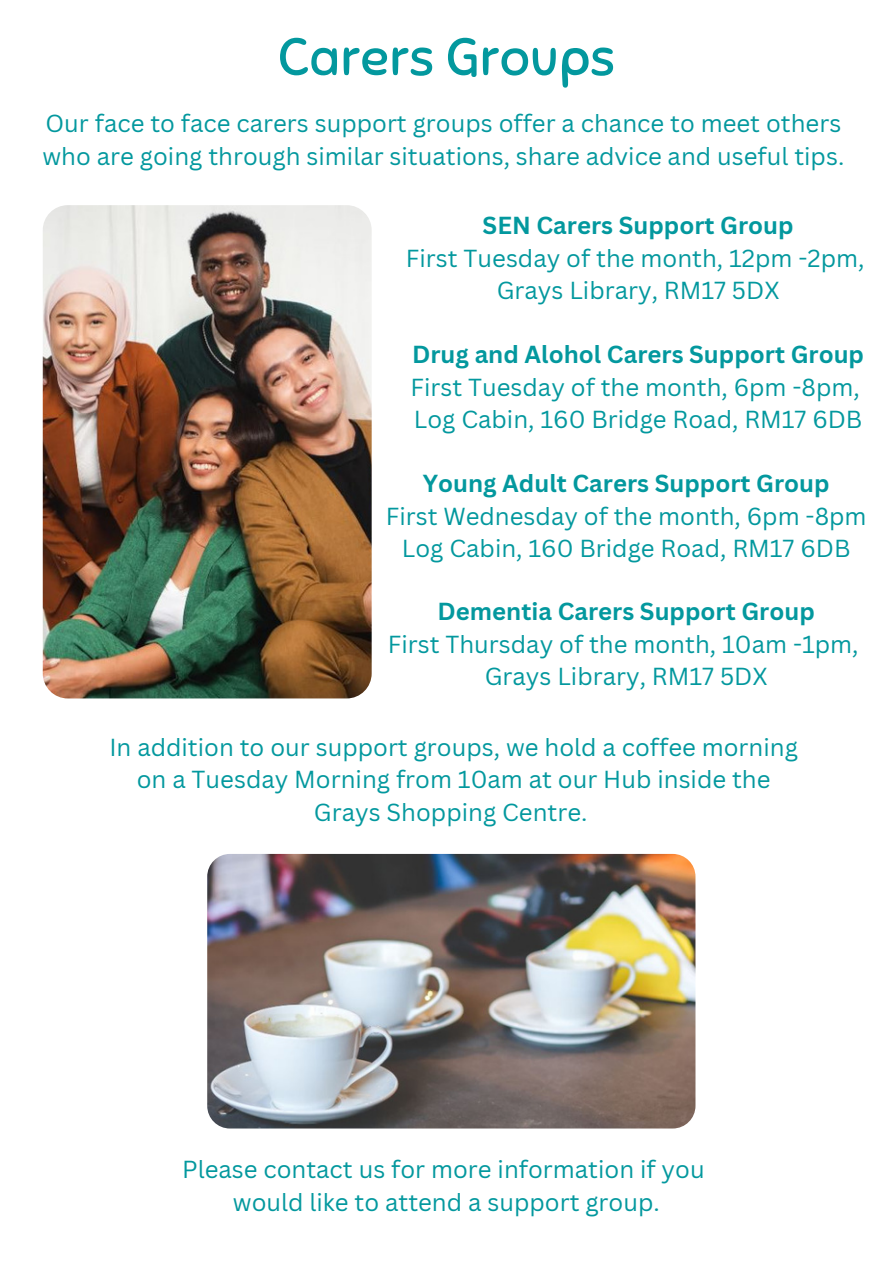
<style>
.page{position:relative;width:893px;height:1264px;background:#fff}
.page>*{position:absolute;margin:0;border:0;box-sizing:border-box;transform-origin:0 0}
.t1{font:52.5px "Sniglet";letter-spacing:.01em;color:#03989e}
.t2{font:24px "Canva Sans";color:#03989e}
.t3{font:700 24px "Canva Sans";color:#03989e}
</style>
<div class="page">
<img style="left:207px;top:854px;width:488px;height:274px;border-radius:23px">
<img style="left:43px;top:205px;width:328px;height:493px;border-radius:25px">
<p class="t1" style="left:278px;top:25px;width:338px">Carers Groups</p>
<p class="t2" style="left:45px;top:107px;width:797px">Our face to face carers support groups offer a chance to meet others</p>
<p class="t2" style="left:42px;top:139px;width:803px">who are going through similar situations, share advice and useful tips.</p>
<p class="t3" style="left:482px;top:208px;width:312px">SEN Carers Support Group</p>
<p class="t2" style="left:406px;top:241px;width:460px">First Tuesday of the month, 12pm -2pm,</p>
<p class="t2" style="left:496px;top:274px;width:284px">Grays Library, RM17 5DX</p>
<p class="t3" style="left:412px;top:337px;width:453px">Drug and Alohol Carers Support Group</p>
<p class="t2" style="left:410px;top:370px;width:451px">First Tuesday of the month, 6pm -8pm,</p>
<p class="t2" style="left:414px;top:402px;width:450px">Log Cabin, 160 Bridge Road, RM17 6DB</p>
<p class="t3" style="left:422px;top:466px;width:408px">Young Adult Carers Support Group</p>
<p class="t2" style="left:386px;top:499px;width:482px">First Wednesday of the month, 6pm -8pm</p>
<p class="t2" style="left:402px;top:531px;width:450px">Log Cabin, 160 Bridge Road, RM17 6DB</p>
<p class="t3" style="left:437px;top:594px;width:379px">Dementia Carers Support Group</p>
<p class="t2" style="left:388px;top:627px;width:472px">First Thursday of the month, 10am -1pm,</p>
<p class="t2" style="left:485px;top:659px;width:284px">Grays Library, RM17 5DX</p>
<p class="t2" style="left:109px;top:730px;width:690px">In addition to our support groups, we hold a coffee morning</p>
<p class="t2" style="left:137px;top:762px;width:635px">on a Tuesday Morning from 10am at our Hub inside the</p>
<p class="t2" style="left:314px;top:795px;width:275px">Grays Shopping Centre.</p>
<p class="t2" style="left:182px;top:1152px;width:524px">Please contact us for more information if you</p>
<p class="t2" style="left:233px;top:1185px;width:428px">would like to attend a support group.</p>
</div>
